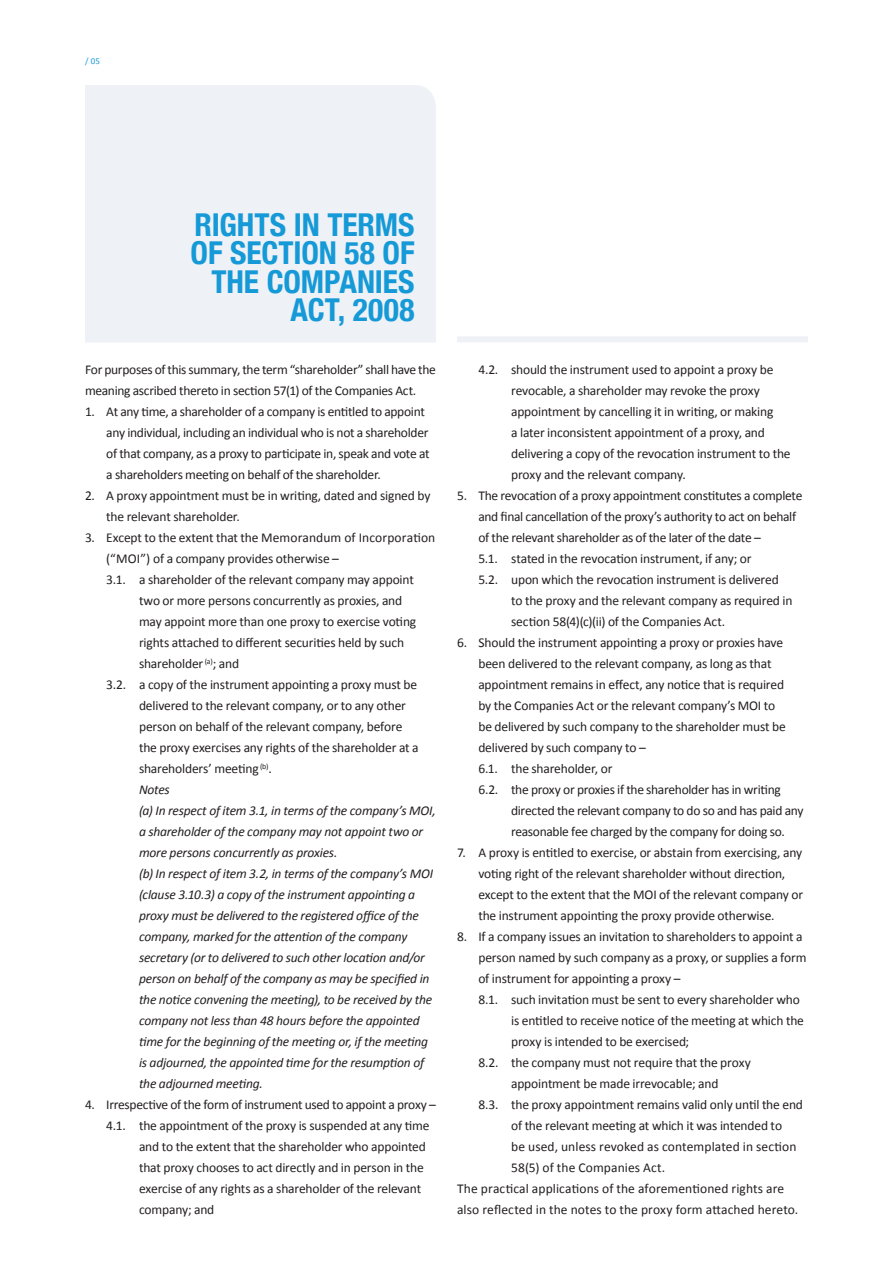
<style>
.page{position:relative;width:893px;height:1263px;background:#fff}
.page>*{position:absolute;margin:0;border:0;box-sizing:border-box;transform-origin:0 0}
.t1{font:700 condensed 31.5px/28.5px "Helvetica Neue";color:#1599d7;text-align:right}
.t2{font:13.5px/21px "Calibri";letter-spacing:-.015em;color:#231f20}
.t3{font:italic 13.5px "Calibri";letter-spacing:-.015em;color:#231f20}
.t4{font:13.5px "Calibri";letter-spacing:.005em;color:#231f20}
.t5{font:9px "Calibri";color:#1599d7}
</style>
<div class="page">
<div style="left:457px;top:336px;width:351px;height:6px;background:#eef1f6"></div>
<div style="left:85px;top:85px;width:351px;height:257px;background:#eef1f6"></div>
<p class="t5" style="left:85px;top:55px;width:17px">/ 05</p>
<h1 class="t1" style="left:191px;top:208px;width:226px">RIGHTS IN TERMS<br>OF SECTION 58 OF<br>THE COMPANIES<br>ACT, 2008</h1>
<p class="t2" style="left:85px;top:359px;width:352px">For purposes of this summary, the term “shareholder” shall have the meaning ascribed thereto in section 57(1) of the Companies Act.</p>
<p class="t2" style="left:106px;top:401px;width:325px;text-indent:-21px">1. At any time, a shareholder of a company is entitled to appoint any individual, including an individual who is not a shareholder of that company, as a proxy to participate in, speak and vote at a shareholders meeting on behalf of the shareholder.</p>
<p class="t2" style="left:106px;top:485px;width:326px;text-indent:-21px">2. A proxy appointment must be in writing, dated and signed by the relevant shareholder.</p>
<p class="t4" style="left:85px;top:529px;width:352px">3. Except to the extent that the Memorandum of Incorporation</p>
<p class="t2" style="left:106px;top:548px;width:234px">(“MOI”) of a company provides otherwise –</p>
<p class="t2" style="left:106px;top:569px;width:309px">3.1. a shareholder of the relevant company may appoint</p>
<p class="t2" style="left:139px;top:590px;width:265px">two or more persons concurrently as proxies, and</p>
<p class="t2" style="left:139px;top:611px;width:279px">may appoint more than one proxy to exercise voting</p>
<p class="t2" style="left:139px;top:632px;width:267px">rights attached to different securities held by such</p>
<p class="t2" style="left:139px;top:653px;width:102px">shareholder <sup>(a)</sup>; and</p>
<p class="t2" style="left:106px;top:674px;width:313px">3.2. a copy of the instrument appointing a proxy must be</p>
<p class="t2" style="left:139px;top:695px;width:268px">delivered to the relevant company, or to any other</p>
<p class="t2" style="left:139px;top:716px;width:265px">person on behalf of the relevant company, before</p>
<p class="t2" style="left:139px;top:737px;width:281px">the proxy exercises any rights of the shareholder at a</p>
<p class="t2" style="left:139px;top:758px;width:134px">shareholders’ meeting <sup>(b)</sup>.</p>
<p class="t3" style="left:139px;top:780px;width:32px">Notes</p>
<p class="t3" style="left:139px;top:801px;width:298px">(a) In respect of item 3.1, in terms of the company’s MOI,</p>
<p class="t3" style="left:139px;top:822px;width:286px">a shareholder of the company may not appoint two or</p>
<p class="t3" style="left:139px;top:843px;width:200px">more persons concurrently as proxies.</p>
<p class="t3" style="left:139px;top:864px;width:296px">(b) In respect of item 3.2, in terms of the company’s MOI</p>
<p class="t3" style="left:139px;top:885px;width:278px">(clause 3.10.3) a copy of the instrument appointing a</p>
<p class="t3" style="left:139px;top:906px;width:281px">proxy must be delivered to the registered office of the</p>
<p class="t3" style="left:139px;top:927px;width:270px">company, marked for the attention of the company</p>
<p class="t3" style="left:139px;top:948px;width:287px">secretary (or to delivered to such other location and/or</p>
<p class="t3" style="left:139px;top:969px;width:292px">person on behalf of the company as may be specified in</p>
<p class="t3" style="left:139px;top:990px;width:295px">the notice convening the meeting), to be received by the</p>
<p class="t3" style="left:139px;top:1011px;width:282px">company not less than 48 hours before the appointed</p>
<p class="t3" style="left:139px;top:1032px;width:290px">time for the beginning of the meeting or, if the meeting</p>
<p class="t3" style="left:139px;top:1053px;width:287px">is adjourned, the appointed time for the resumption of</p>
<p class="t3" style="left:139px;top:1074px;width:125px">the adjourned meeting.</p>
<p class="t2" style="left:85px;top:1094px;width:352px">4. Irrespective of the form of instrument used to appoint a proxy –</p>
<p class="t2" style="left:106px;top:1115px;width:325px">4.1. the appointment of the proxy is suspended at any time</p>
<p class="t2" style="left:139px;top:1136px;width:288px">and to the extent that the shareholder who appointed</p>
<p class="t2" style="left:139px;top:1157px;width:286px">that proxy chooses to act directly and in person in the</p>
<p class="t2" style="left:139px;top:1178px;width:284px">exercise of any rights as a shareholder of the relevant</p>
<p class="t2" style="left:139px;top:1199px;width:77px">company; and</p>
<p class="t2" style="left:511px;top:359px;width:281px;text-indent:-33px">4.2. should the instrument used to appoint a proxy be revocable, a shareholder may revoke the proxy appointment by cancelling it in writing, or making<br>a later inconsistent appointment of a proxy, and delivering a copy of the revocation instrument to the proxy and the relevant company.</p>
<p class="t2" style="left:478px;top:485px;width:326px;text-indent:-21px">5. The revocation of a proxy appointment constitutes a complete and final cancellation of the proxy’s authority to act on behalf of the relevant shareholder as of the later of the date –<br>5.1. stated in the revocation instrument, if any; or<br>5.2. upon which the revocation instrument is delivered</p>
<p class="t2" style="left:511px;top:590px;width:283px">to the proxy and the relevant company as required in section 58(4)(c)(ii) of the Companies Act.</p>
<p class="t2" style="left:457px;top:632px;width:327px">6. Should the instrument appointing a proxy or proxies have</p>
<p class="t2" style="left:478px;top:653px;width:295px">been delivered to the relevant company, as long as that</p>
<p class="t2" style="left:478px;top:674px;width:307px">appointment remains in effect, any notice that is required</p>
<p class="t2" style="left:478px;top:695px;width:298px">by the Companies Act or the relevant company’s MOI to</p>
<p class="t2" style="left:478px;top:716px;width:309px">be delivered by such company to the shareholder must be</p>
<p class="t2" style="left:478px;top:737px;width:169px">delivered by such company to –</p>
<p class="t2" style="left:478px;top:758px;width:135px">6.1. the shareholder, or</p>
<p class="t2" style="left:478px;top:779px;width:304px">6.2. the proxy or proxies if the shareholder has in writing</p>
<p class="t2" style="left:511px;top:800px;width:294px">directed the relevant company to do so and has paid any</p>
<p class="t2" style="left:511px;top:821px;width:275px">reasonable fee charged by the company for doing so.</p>
<p class="t2" style="left:478px;top:842px;width:326px;text-indent:-21px">7. A proxy is entitled to exercise, or abstain from exercising, any voting right of the relevant shareholder without direction, except to the extent that the MOI of the relevant company or the instrument appointing the proxy provide otherwise.</p>
<p class="t2" style="left:457px;top:926px;width:347px">8. If a company issues an invitation to shareholders to appoint a</p>
<p class="t2" style="left:478px;top:947px;width:330px">person named by such company as a proxy, or supplies a form</p>
<p class="t2" style="left:478px;top:968px;width:204px">of instrument for appointing a proxy –</p>
<p class="t2" style="left:478px;top:989px;width:323px">8.1. such invitation must be sent to every shareholder who</p>
<p class="t2" style="left:511px;top:1010px;width:294px">is entitled to receive notice of the meeting at which the</p>
<p class="t2" style="left:511px;top:1031px;width:180px">proxy is intended to be exercised;</p>
<p class="t2" style="left:478px;top:1052px;width:274px">8.2. the company must not require that the proxy</p>
<p class="t2" style="left:511px;top:1073px;width:209px">appointment be made irrevocable; and</p>
<p class="t2" style="left:478px;top:1094px;width:326px">8.3. the proxy appointment remains valid only until the end</p>
<p class="t2" style="left:511px;top:1115px;width:273px">of the relevant meeting at which it was intended to</p>
<p class="t4" style="left:511px;top:1138px;width:287px">be used, unless revoked as contemplated in section</p>
<p class="t4" style="left:511px;top:1159px;width:156px">58(5) of the Companies Act.</p>
<p class="t4" style="left:457px;top:1180px;width:329px">The practical applications of the aforementioned rights are</p>
<p class="t4" style="left:457px;top:1201px;width:343px">also reflected in the notes to the proxy form attached hereto.</p>
</div>
